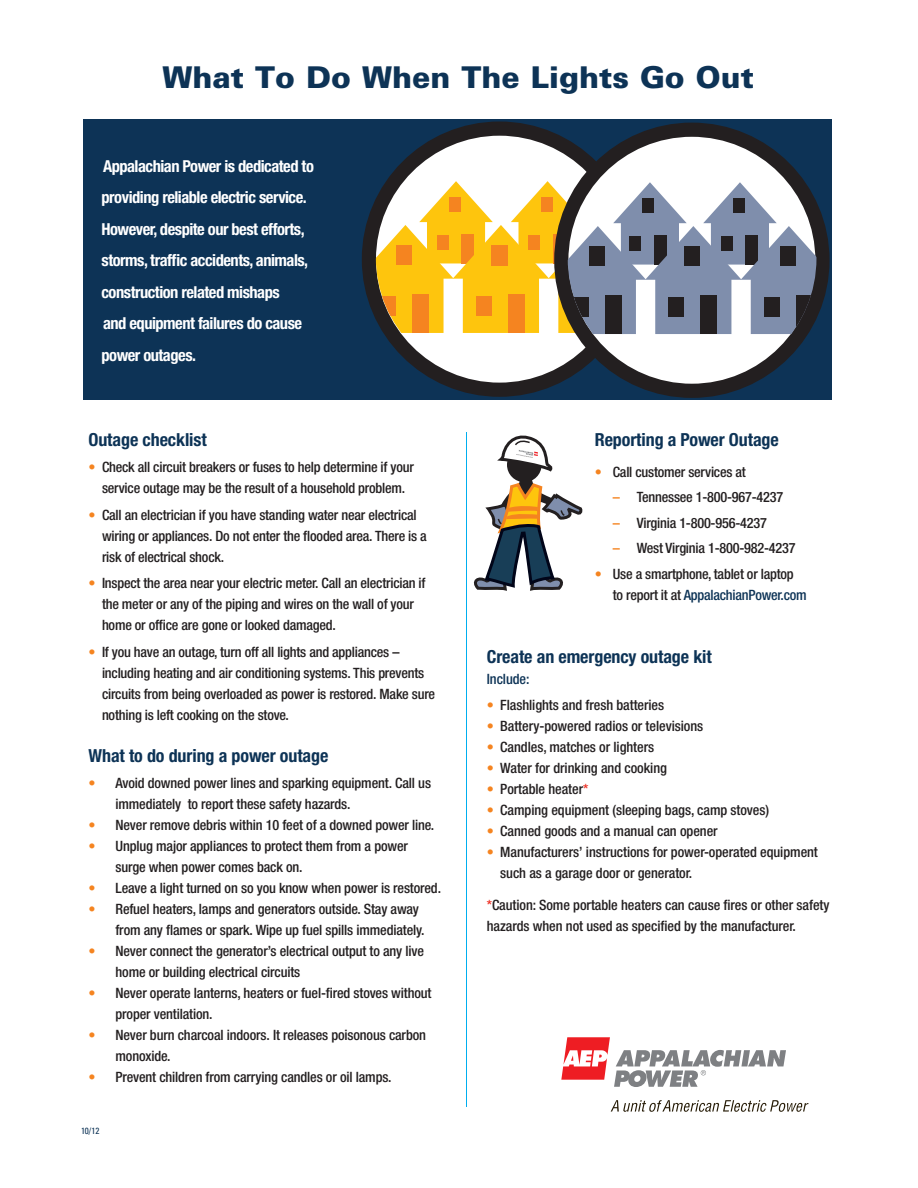
<style>
.page{position:relative;width:918px;height:1188px;background:#fff}
.page>*{position:absolute;margin:0;border:0;box-sizing:border-box;transform-origin:0 0}
.t1{font:900 30px "Univers LT Std";color:#0d3356}
.t2{font:700 condensed 18px "Helvetica Neue";letter-spacing:-.005em;color:#0d3356}
.t3{font:700 condensed 16.5px/31.5px "Helvetica Neue";letter-spacing:-.03em;color:#fff}
.t4{font:500 condensed 14.25px/21px "Helvetica Neue";letter-spacing:-.01em;color:#231f20}
.t5{font:500 condensed 14.25px "Helvetica Neue";letter-spacing:-.015em;color:#0d3356}
.t6{font:condensed 9px "Univers LT Std";color:#0d3356}
.s1{color:#f58420}
.s2{color:#231f20}
.s3{color:#ee2e22}
</style>
<div class="page">
<div style="left:83px;top:120px;width:749px;height:280px;background:#0d3356"></div>
<svg style="left:362px;top:122px;width:192px;height:275px"></svg>
<div style="left:376px;top:136px;width:247px;height:247px;background:#fff;border-radius:50%"></div>
<hr style="left:466px;top:432px;width:1px;height:675px;background:#00aeef">
<svg style="left:611px;top:1100px;width:198px;height:12px"></svg>
<svg style="left:561px;top:1037px;width:225px;height:50px"></svg>
<svg style="left:554px;top:123px;width:276px;height:275px"></svg>
<div style="left:568px;top:137px;width:247px;height:247px;background:#fff;border-radius:50%"></div>
<svg style="left:376px;top:181px;width:440px;height:153px"></svg>
<div style="left:796px;top:296px;width:16px;height:38px;background:#231f20"></div>
<div style="left:764px;top:297px;width:15px;height:20px;background:#231f20"></div>
<div style="left:780px;top:247px;width:15px;height:19px;background:#231f20"></div>
<svg style="left:473px;top:435px;width:110px;height:156px"></svg>
<div style="left:491px;top:245px;width:17px;height:21px;background:#f58420"></div>
<p class="t1" style="left:162px;top:58px;width:593px">What To Do When The Lights Go Out</p>
<p class="t3" style="left:102px;top:150px;width:214px">Appalachian Power is dedicated to providing reliable electric service.<br>However, despite our best efforts, storms, traffic accidents, animals, construction related mishaps</p>
<p class="t3" style="left:102px;top:308px;width:202px">and equipment failures do cause power outages.</p>
<p class="t2" style="left:88px;top:429px;width:120px">Outage checklist</p>
<p class="t4" style="left:88px;top:457px;width:327px;text-align:center"><span class="s1">•</span> Check all circuit breakers or fuses to help determine if your service outage may be the result of a household problem.</p>
<p class="t4" style="left:102px;top:504px;width:326px;text-indent:-14px"><span class="s1">•</span> Call an electrician if you have standing water near electrical wiring or appliances. Do not enter the flooded area. There is a risk of electrical shock.</p>
<p class="t4" style="left:102px;top:572px;width:325px;text-indent:-14px"><span class="s1">•</span> Inspect the area near your electric meter. Call an electrician if the meter or any of the piping and wires on the wall of your home or office are gone or looked damaged.</p>
<p class="t4" style="left:102px;top:641px;width:335px;text-indent:-14px"><span class="s1">•</span> If you have an outage, turn off all lights and appliances – including heating and air conditioning systems. This prevents circuits from being overloaded as power is restored. Make sure nothing is left cooking on the stove.</p>
<p class="t2" style="left:88px;top:744px;width:241px">What to do during a power outage</p>
<p class="t4" style="left:116px;top:772px;width:317px;text-indent:-27px"><span class="s1">•</span> Avoid downed power lines and sparking equipment. Call us immediately to report these safety hazards.</p>
<p class="t4" style="left:88px;top:814px;width:347px"><span class="s1">•</span> Never remove debris within 10 feet of a downed power line.</p>
<p class="t4" style="left:116px;top:835px;width:294px;text-indent:-27px"><span class="s1">•</span> Unplug major appliances to protect them from a power surge when power comes back on.</p>
<p class="t4" style="left:88px;top:877px;width:354px"><span class="s1">•</span> Leave a light turned on so you know when power is restored.</p>
<p class="t4" style="left:116px;top:898px;width:311px;text-indent:-27px"><span class="s1">•</span> Refuel heaters, lamps and generators outside. Stay away from any flames or spark. Wipe up fuel spills immediately.</p>
<p class="t4" style="left:116px;top:940px;width:310px;text-indent:-27px"><span class="s1">•</span> Never connect the generator’s electrical output to any live home or building electrical circuits</p>
<p class="t4" style="left:116px;top:982px;width:318px;text-indent:-27px"><span class="s1">•</span> Never operate lanterns, heaters or fuel-fired stoves without proper ventilation.</p>
<p class="t4" style="left:116px;top:1024px;width:312px;text-indent:-27px"><span class="s1">•</span> Never burn charcoal indoors. It releases poisonous carbon monoxide.</p>
<p class="t4" style="left:88px;top:1066px;width:305px"><span class="s1">•</span> Prevent children from carrying candles or oil lamps.</p>
<p class="t6" style="left:81px;top:1125px;width:20px">10/12</p>
<p class="t2" style="left:595px;top:429px;width:186px">Reporting a Power Outage</p>
<p class="t4" style="left:595px;top:461px;width:153px"><span class="s1">•</span> Call customer services at</p>
<p class="t4" style="left:613px;top:487px;width:172px"><span class="s1">–</span> Tennessee 1-800-967-4237</p>
<p class="t4" style="left:613px;top:512px;width:156px"><span class="s1">–</span> Virginia 1-800-956-4237</p>
<p class="t4" style="left:613px;top:538px;width:184px"><span class="s1">–</span> West Virginia 1-800-982-4237</p>
<p class="t4" style="left:595px;top:563px;width:201px"><span class="s1">•</span> Use a smartphone, tablet or laptop</p>
<p class="t5" style="left:613px;top:586px;width:196px"><span class="s2">to report it at</span> AppalachianPower.com</p>
<p class="t2" style="left:487px;top:646px;width:227px">Create an emergency outage kit</p>
<p class="t5" style="left:487px;top:670px;width:44px">Include:</p>
<p class="t4" style="left:487px;top:695px;width:179px"><span class="s1">•</span> Flashlights and fresh batteries</p>
<p class="t4" style="left:487px;top:716px;width:218px"><span class="s1">•</span> Battery-powered radios or televisions</p>
<p class="t4" style="left:487px;top:737px;width:169px"><span class="s1">•</span> Candles, matches or lighters</p>
<p class="t4" style="left:487px;top:758px;width:182px"><span class="s1">•</span> Water for drinking and cooking</p>
<p class="t4" style="left:487px;top:779px;width:103px"><span class="s1">•</span> Portable heater<span class="s3">*</span></p>
<p class="t4" style="left:487px;top:800px;width:284px"><span class="s1">•</span> Camping equipment (sleeping bags, camp stoves)</p>
<p class="t4" style="left:487px;top:821px;width:232px"><span class="s1">•</span> Canned goods and a manual can opener</p>
<p class="t4" style="left:500px;top:842px;width:319px;text-indent:-14px"><span class="s1">•</span> Manufacturers’ instructions for power-operated equipment such as a garage door or generator.</p>
<p class="t4" style="left:487px;top:894px;width:344px"><span class="s3">*</span>Caution: Some portable heaters can cause fires or other safety</p>
<p class="t4" style="left:487px;top:915px;width:311px">hazards when not used as specified by the manufacturer.</p>
</div>
